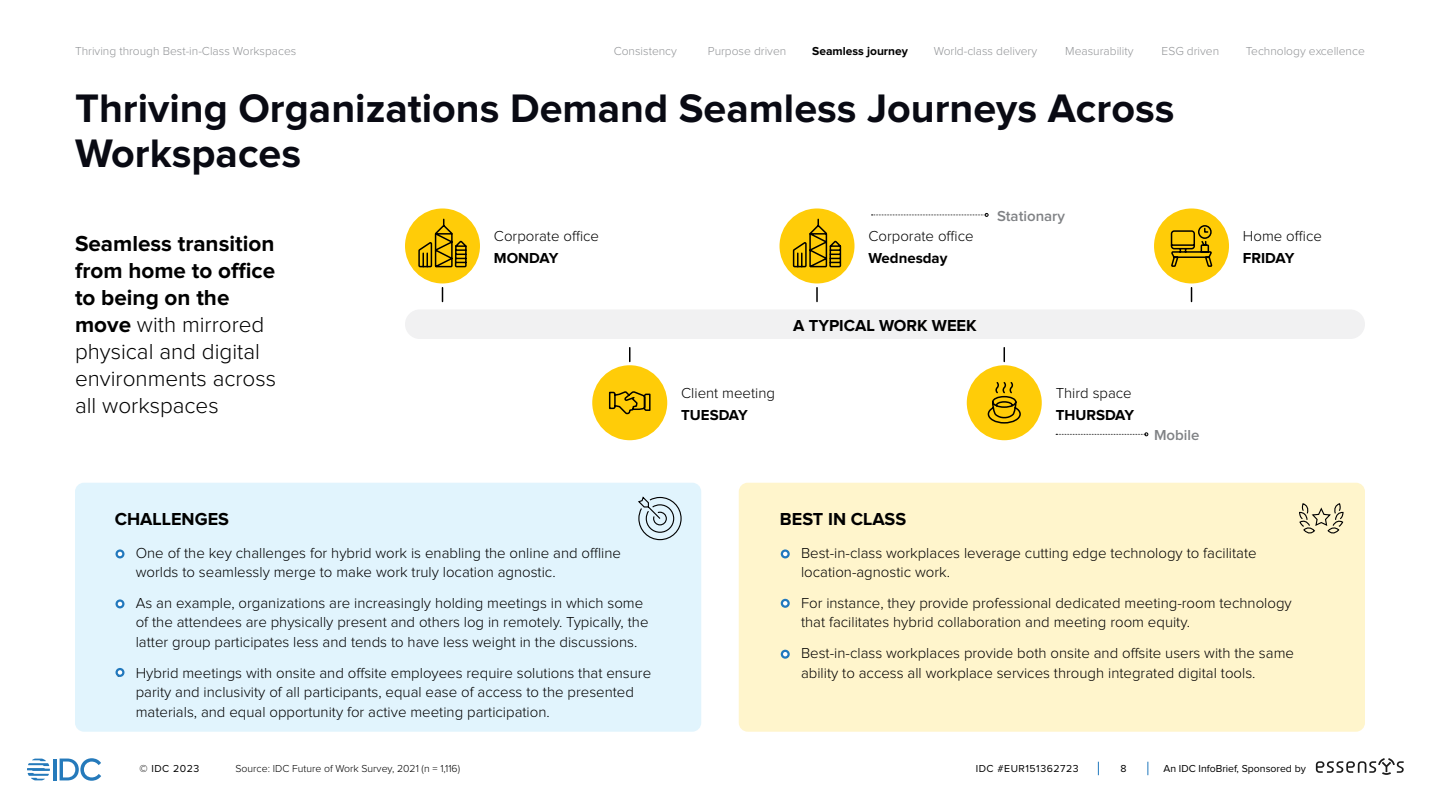
<style>
.page{position:relative;width:1440px;height:810px;background:#fff}
.page>*{position:absolute;margin:0;border:0;box-sizing:border-box;transform-origin:0 0}
.t1{font:700 41.25px/45px "Proxima Nova";color:#090a13}
.t2{font:300 22.5px/27px "Proxima Nova";color:#000}
.t3{font:700 18px "Proxima Nova";color:#000}
.t4{font:700 16.5px "Proxima Nova";color:#000}
.t5{font:300 15px/19.5px "Proxima Nova";color:#000}
.t6{font:700 15px "Proxima Nova";color:#000}
.t7{font:600 15px "Proxima Nova";color:#808285}
.t8{font:300 12px "Proxima Nova";color:#939598}
.t9{font:700 12px "Proxima Nova";color:#000}
.t10{font:300 10.5px "Proxima Nova";color:#000}
.t11{font:10.5px "Proxima Nova";color:#000}
.t12{font:10.5px "Proxima Nova";letter-spacing:.05em;color:#000}
.s1{font-weight:700}
.s2{font-size:9px}
</style>
<div class="page">
<hr style="left:53px;top:759px;width:4px;height:21px;background:#257abb">
<svg style="left:60px;top:758px;width:41px;height:23px"></svg>
<svg style="left:27px;top:759px;width:23px;height:21px"></svg>
<svg style="left:1098px;top:762px;width:1px;height:13px"></svg>
<svg style="left:1148px;top:762px;width:1px;height:13px"></svg>
<svg style="left:1316px;top:758px;width:88px;height:17px"></svg>
<div style="left:75px;top:483px;width:626px;height:249px;background:#e1f4fd;border-radius:9px"></div>
<div style="left:739px;top:483px;width:626px;height:249px;background:#fff5cc;border-radius:9px"></div>
<div style="left:116px;top:549px;width:8px;height:9px;border:2px solid #2178bd;border-radius:50%"></div>
<div style="left:117px;top:669px;width:6px;height:7px;background:#fff;border-radius:50%"></div>
<div style="left:116px;top:668px;width:8px;height:9px;border:2px solid #2178bd;border-radius:50%"></div>
<div style="left:116px;top:599px;width:8px;height:9px;border:2px solid #2178bd;border-radius:50%"></div>
<div style="left:782px;top:551px;width:7px;height:6px;background:#fff;border-radius:50%"></div>
<div style="left:781px;top:549px;width:9px;height:9px;border:2px solid #2178bd;border-radius:50%"></div>
<div style="left:782px;top:651px;width:7px;height:7px;background:#fff;border-radius:50%"></div>
<div style="left:781px;top:650px;width:9px;height:9px;border:2px solid #2178bd;border-radius:50%"></div>
<div style="left:782px;top:600px;width:7px;height:7px;background:#fff;border-radius:50%"></div>
<div style="left:781px;top:599px;width:9px;height:9px;border:2px solid #2178bd;border-radius:50%"></div>
<div style="left:405px;top:309px;width:960px;height:30px;background:#f1f1f2;border-radius:15px"></div>
<div style="left:405px;top:208px;width:75px;height:75px;background:#ffcc08;border-radius:50%"></div>
<div style="left:780px;top:208px;width:75px;height:75px;background:#ffcc08;border-radius:50%"></div>
<div style="left:1154px;top:208px;width:75px;height:75px;background:#ffcc08;border-radius:50%"></div>
<div style="left:592px;top:365px;width:75px;height:75px;background:#ffcc08;border-radius:50%"></div>
<div style="left:967px;top:365px;width:75px;height:75px;background:#ffcc08;border-radius:50%"></div>
<svg style="left:792px;top:218px;width:51px;height:50px"></svg>
<svg style="left:418px;top:218px;width:50px;height:50px"></svg>
<svg style="left:1170px;top:225px;width:43px;height:42px"></svg>
<svg style="left:987px;top:382px;width:34px;height:42px"></svg>
<svg style="left:608px;top:391px;width:43px;height:24px"></svg>
<svg style="left:872px;top:213px;width:116px;height:4px"></svg>
<svg style="left:1056px;top:432px;width:92px;height:4px"></svg>
<svg style="left:442px;top:288px;width:1px;height:14px"></svg>
<svg style="left:629px;top:348px;width:2px;height:14px"></svg>
<svg style="left:1004px;top:348px;width:1px;height:14px"></svg>
<svg style="left:816px;top:288px;width:2px;height:14px"></svg>
<svg style="left:1191px;top:288px;width:1px;height:14px"></svg>
<svg style="left:638px;top:496px;width:44px;height:45px"></svg>
<svg style="left:1299px;top:503px;width:45px;height:31px"></svg>
<p class="t8" style="left:614px;top:46px;width:65px">Consistency</p>
<p class="t8" style="left:708px;top:46px;width:80px">Purpose driven</p>
<p class="t9" style="left:812px;top:46px;width:97px">Seamless journey</p>
<p class="t8" style="left:934px;top:46px;width:105px">World-class delivery</p>
<p class="t8" style="left:1065px;top:46px;width:70px">Measurability</p>
<p class="t8" style="left:1162px;top:46px;width:59px">ESG driven</p>
<p class="t8" style="left:1246px;top:46px;width:120px">Technology excellence</p>
<p class="t8" style="left:75px;top:46px;width:223px">Thriving through Best-in-Class Workspaces</p>
<h1 class="t1" style="left:75px;top:88px;width:1101px">Thriving Organizations Demand Seamless Journeys Across<br>Workspaces</h1>
<h2 class="t2" style="left:75px;top:231px;width:203px"><span class="s1">Seamless transition from home to office to being on the move</span> with mirrored physical and digital environments across all workspaces</h2>
<p class="t5" style="left:494px;top:227px;width:107px">Corporate office</p>
<p class="t6" style="left:494px;top:251px;width:66px">MONDAY</p>
<p class="t5" style="left:868px;top:227px;width:107px">Corporate office</p>
<p class="t6" style="left:868px;top:251px;width:81px">Wednesday</p>
<p class="t7" style="left:997px;top:209px;width:69px">Stationary</p>
<p class="t4" style="left:793px;top:318px;width:185px">A TYPICAL WORK WEEK</p>
<p class="t5" style="left:681px;top:384px;width:95px">Client meeting</p>
<p class="t6" style="left:681px;top:408px;width:68px">TUESDAY</p>
<p class="t5" style="left:1056px;top:384px;width:78px">Third space</p>
<p class="t6" style="left:1056px;top:408px;width:80px">THURSDAY</p>
<p class="t7" style="left:1154px;top:428px;width:47px">Mobile</p>
<p class="t3" style="left:115px;top:511px;width:116px">CHALLENGES</p>
<p class="t3" style="left:780px;top:511px;width:128px">BEST IN CLASS</p>
<p class="t5" style="left:1243px;top:227px;width:80px">Home office</p>
<p class="t6" style="left:1243px;top:251px;width:53px">FRIDAY</p>
<p class="t5" style="left:136px;top:543px;width:487px;text-indent:-19px"><span class="s2">•</span> One of the key challenges for hybrid work is enabling the online and offline worlds to seamlessly merge to make work truly location agnostic.</p>
<p class="t5" style="left:136px;top:594px;width:514px;text-indent:-19px"><span class="s2">•</span> As an example, organizations are increasingly holding meetings in which some of the attendees are physically present and others log in remotely. Typically, the latter group participates less and tends to have less weight in the discussions.</p>
<p class="t5" style="left:136px;top:663px;width:517px;text-indent:-19px"><span class="s2">•</span> Hybrid meetings with onsite and offsite employees require solutions that ensure parity and inclusivity of all participants, equal ease of access to the presented materials, and equal opportunity for active meeting participation.</p>
<p class="t5" style="left:801px;top:543px;width:457px;text-indent:-19px"><span class="s2">•</span> Best-in-class workplaces leverage cutting edge technology to facilitate location-agnostic work.</p>
<p class="t5" style="left:801px;top:594px;width:492px;text-indent:-19px"><span class="s2">•</span> For instance, they provide professional dedicated meeting-room technology that facilitates hybrid collaboration and meeting room equity.</p>
<p class="t5" style="left:801px;top:644px;width:495px;text-indent:-19px"><span class="s2">•</span> Best-in-class workplaces provide both onsite and offsite users with the same ability to access all workplace services through integrated digital tools.</p>
<p class="t10" style="left:236px;top:764px;width:226px">Source: IDC Future of Work Survey, 2021 (n = 1,116)</p>
<p class="t11" style="left:139px;top:763px;width:61px">© IDC 2023</p>
<p class="t12" style="left:976px;top:763px;width:104px">IDC #EUR151362723</p>
<p class="t11" style="left:1120px;top:763px;width:8px">8</p>
<p class="t11" style="left:1163px;top:763px;width:144px">An IDC InfoBrief, Sponsored by</p>
</div>
